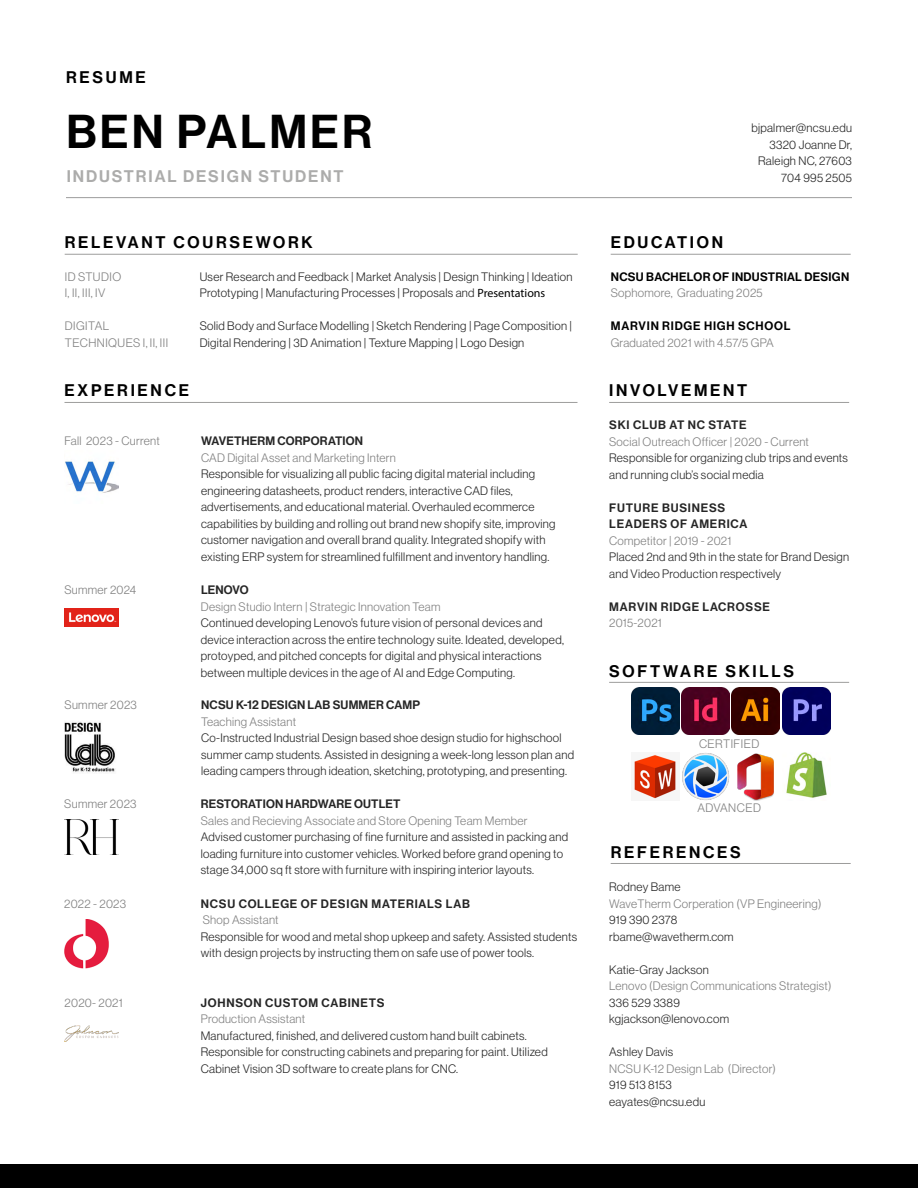
<style>
.page{position:relative;width:918px;height:1188px;background:#fff}
.page>*{position:absolute;margin:0;border:0;box-sizing:border-box;transform-origin:0 0}
.t1{font:46.5px "N Haas Grotesk DS Pro 65 Md";letter-spacing:.065em;color:#000}
.t2{font:16.5px "N Haas Grotesk DS Pro 65 Md";letter-spacing:.165em;color:#000}
.t3{font:16.5px "N Haas Grotesk DS Pro 65 Md";letter-spacing:.115em;color:#acacab}
.t4{font:12px/16.5px "N Haas Grotesk DS Pro 45 Lt";letter-spacing:.025em;color:#262626}
.t5{font:12px/16.5px "N Haas Grotesk DS Pro 45 Lt";letter-spacing:.025em;color:#808080}
.t6{font:12px/16.5px "N Haas Grotesk DS Pro 65 Md";letter-spacing:.06em;color:#262626}
.t7{font:12px "N Haas Grotesk DS Pro 65 Md";letter-spacing:.015em;color:#262626}
.t8{font:12px "N Haas Grotesk DS Pro 65 Md";letter-spacing:.025em;color:#000}
.t9{font:12px "N Haas Grotesk DS Pro 65 Md";letter-spacing:.065em;color:#000}
.s1{font-family:"Myriad Pro";color:#000}
</style>
<div class="page">
<div style="left:0;top:1164px;width:918px;height:24px;background:#000"></div>
<hr style="left:66px;top:197px;width:786px;height:1px;background:#9d9d9c">
<hr style="left:65px;top:254px;width:513px;height:1px;background:#9d9d9c">
<hr style="left:609px;top:402px;width:240px;height:1px;background:#9d9d9c">
<hr style="left:611px;top:254px;width:240px;height:1px;background:#9d9d9c">
<hr style="left:64px;top:402px;width:514px;height:1px;background:#9d9d9c">
<hr style="left:611px;top:863px;width:240px;height:1px;background:#9d9d9c">
<hr style="left:609px;top:682px;width:240px;height:1px;background:#9d9d9c">
<img style="left:631px;top:688px;width:48px;height:46px">
<img style="left:681px;top:688px;width:48px;height:46px">
<img style="left:634px;top:755px;width:42px;height:44px">
<img style="left:732px;top:688px;width:48px;height:46px">
<img style="left:682px;top:753px;width:47px;height:47px">
<img style="left:782px;top:688px;width:48px;height:46px">
<img style="left:737px;top:753px;width:37px;height:47px">
<img style="left:64px;top:721px;width:51px;height:52px">
<img style="left:66px;top:820px;width:51px;height:34px">
<img style="left:64px;top:919px;width:45px;height:50px">
<img style="left:65px;top:1026px;width:54px;height:15px">
<img style="left:65px;top:461px;width:53px;height:32px">
<img style="left:64px;top:609px;width:54px;height:18px">
<img style="left:786px;top:752px;width:41px;height:46px">
<h2 class="t2" style="left:66px;top:67px;width:81px">RESUME</h2>
<h1 class="t1" style="left:66px;top:105px;width:308px">BEN PALMER</h1>
<p class="t4" style="left:751px;top:120px;width:102px;text-align:right">bjpalmer@ncsu.edu<br>3320 Joanne Dr,<br>Raleigh NC, 27603<br>704 995 2505</p>
<h2 class="t3" style="left:67px;top:166px;width:278px">INDUSTRIAL DESIGN STUDENT</h2>
<h2 class="t2" style="left:65px;top:232px;width:249px">RELEVANT COURSEWORK</h2>
<h2 class="t2" style="left:611px;top:232px;width:114px">EDUCATION</h2>
<p class="t5" style="left:65px;top:268px;width:58px">ID STUDIO<br>I, II, III, IV</p>
<p class="t5" style="left:65px;top:318px;width:105px">DIGITAL<br>TECHNIQUES I, II, III</p>
<p class="t4" style="left:200px;top:268px;width:374px">User Research and Feedback | Market Analysis | Design Thinking | Ideation<br>Prototyping | Manufacturing Processes | Proposals and <span class="s1">Presentations</span></p>
<p class="t4" style="left:200px;top:318px;width:374px">Solid Body and Surface Modelling | Sketch Rendering | Page Composition |<br>Digital Rendering | 3D Animation | Texture Mapping | Logo Design</p>
<p class="t8" style="left:611px;top:269px;width:240px">NCSU BACHELOR OF INDUSTRIAL DESIGN</p>
<p class="t5" style="left:611px;top:285px;width:153px">Sophomore, Graduating 2025</p>
<p class="t9" style="left:611px;top:319px;width:181px">MARVIN RIDGE HIGH SCHOOL</p>
<p class="t5" style="left:611px;top:334px;width:165px">Graduated 2021 with 4.57/5 GPA</p>
<h2 class="t2" style="left:65px;top:381px;width:126px">EXPERIENCE</h2>
<h2 class="t2" style="left:609px;top:381px;width:140px">INVOLVEMENT</h2>
<p class="t5" style="left:65px;top:433px;width:97px">Fall 2023 - Current</p>
<p class="t5" style="left:64px;top:582px;width:74px">Summer 2024</p>
<p class="t7" style="left:201px;top:434px;width:164px">WAVETHERM CORPORATION</p>
<p class="t5" style="left:201px;top:450px;width:197px">CAD Digital Asset and Marketing Intern</p>
<p class="t4" style="left:201px;top:466px;width:356px">Responsible for visualizing all public facing digital material including engineering datasheets, product renders, interactive CAD files, advertisements, and educational material. Overhauled ecommerce capabilities by building and rolling out brand new shopify site, improving customer navigation and overall brand quality. Integrated shopify with existing ERP system for streamlined fulfillment and inventory handling.</p>
<p class="t6" style="left:201px;top:582px;width:49px">LENOVO</p>
<p class="t5" style="left:201px;top:598px;width:241px">Design Studio Intern | Strategic Innovation Team</p>
<p class="t4" style="left:201px;top:615px;width:365px">Continued developing Lenovo’s future vision of personal devices and device interaction across the entire technology suite. Ideated, developed, protoyped, and pitched concepts for digital and physical interactions between multiple devices in the age of AI and Edge Computing.</p>
<p class="t6" style="left:609px;top:417px;width:139px">SKI CLUB AT NC STATE</p>
<p class="t5" style="left:609px;top:433px;width:201px">Social Outreach Officer | 2020 - Current</p>
<p class="t4" style="left:609px;top:450px;width:240px">Responsible for organizing club trips and events and running club’s social media</p>
<p class="t6" style="left:609px;top:499px;width:140px">FUTURE BUSINESS<br>LEADERS OF AMERICA</p>
<p class="t5" style="left:609px;top:532px;width:124px">Competitor | 2019 - 2021</p>
<p class="t4" style="left:609px;top:549px;width:242px">Placed 2nd and 9th in the state for Brand Design and Video Production respectively</p>
<p class="t6" style="left:609px;top:598px;width:162px">MARVIN RIDGE LACROSSE</p>
<p class="t5" style="left:609px;top:615px;width:54px">2015-2021</p>
<h2 class="t2" style="left:609px;top:661px;width:186px">SOFTWARE SKILLS</h2>
<p class="t5" style="left:65px;top:697px;width:74px">Summer 2023</p>
<p class="t7" style="left:201px;top:698px;width:220px">NCSU K-12 DESIGN LAB SUMMER CAMP</p>
<p class="t5" style="left:201px;top:714px;width:97px">Teaching Assistant</p>
<p class="t4" style="left:201px;top:730px;width:374px">Co-Instructed Industrial Design based shoe design studio for highschool summer camp students. Assisted in designing a week-long lesson plan and leading campers through ideation, sketching, prototyping, and presenting.</p>
<p class="t5" style="left:699px;top:736px;width:62px">CERTIFIED</p>
<p class="t5" style="left:64px;top:796px;width:74px">Summer 2023</p>
<p class="t7" style="left:201px;top:797px;width:201px">RESTORATION HARDWARE OUTLET</p>
<p class="t5" style="left:201px;top:813px;width:328px">Sales and Recieving Associate and Store Opening Team Member</p>
<p class="t4" style="left:201px;top:829px;width:369px">Advised customer purchasing of fine furniture and assisted in packing and loading furniture into customer vehicles. Worked before grand opening to stage 34,000 sq ft store with furniture with inspiring interior layouts.</p>
<p class="t5" style="left:697px;top:800px;width:65px">ADVANCED</p>
<h2 class="t2" style="left:611px;top:843px;width:131px">REFERENCES</h2>
<p class="t5" style="left:64px;top:895px;width:63px">2022 - 2023</p>
<p class="t6" style="left:201px;top:895px;width:271px">NCSU COLLEGE OF DESIGN MATERIALS LAB</p>
<p class="t5" style="left:203px;top:912px;width:77px">Shop Assistant</p>
<p class="t4" style="left:201px;top:928px;width:378px">Responsible for wood and metal shop upkeep and safety. Assisted students with design projects by instructing them on safe use of power tools.</p>
<p class="t4" style="left:609px;top:879px;width:73px">Rodney Bame</p>
<p class="t5" style="left:609px;top:895px;width:214px">WaveTherm Corperation (VP Engineering)</p>
<p class="t4" style="left:609px;top:912px;width:126px">919 390 2378 rbame@wavetherm.com</p>
<p class="t5" style="left:65px;top:994px;width:60px">2020- 2021</p>
<p class="t6" style="left:201px;top:994px;width:185px">JOHNSON CUSTOM CABINETS</p>
<p class="t5" style="left:201px;top:1011px;width:106px">Production Assistant</p>
<p class="t4" style="left:201px;top:1027px;width:349px">Manufactured, finished, and delivered custom hand built cabinets.<br>Responsible for constructing cabinets and preparing for paint. Utilized<br>Cabinet Vision 3D software to create plans for CNC.</p>
<p class="t4" style="left:609px;top:961px;width:101px">Katie-Gray Jackson</p>
<p class="t5" style="left:609px;top:978px;width:224px">Lenovo (Design Communications Strategist)</p>
<p class="t4" style="left:609px;top:994px;width:122px">336 529 3389 kgjackson@lenovo.com</p>
<p class="t4" style="left:609px;top:1044px;width:66px">Ashley Davis</p>
<p class="t5" style="left:609px;top:1060px;width:168px">NCSU K-12 Design Lab (Director)</p>
<p class="t4" style="left:609px;top:1077px;width:98px">919 513 8153 eayates@ncsu.edu</p>
</div>
